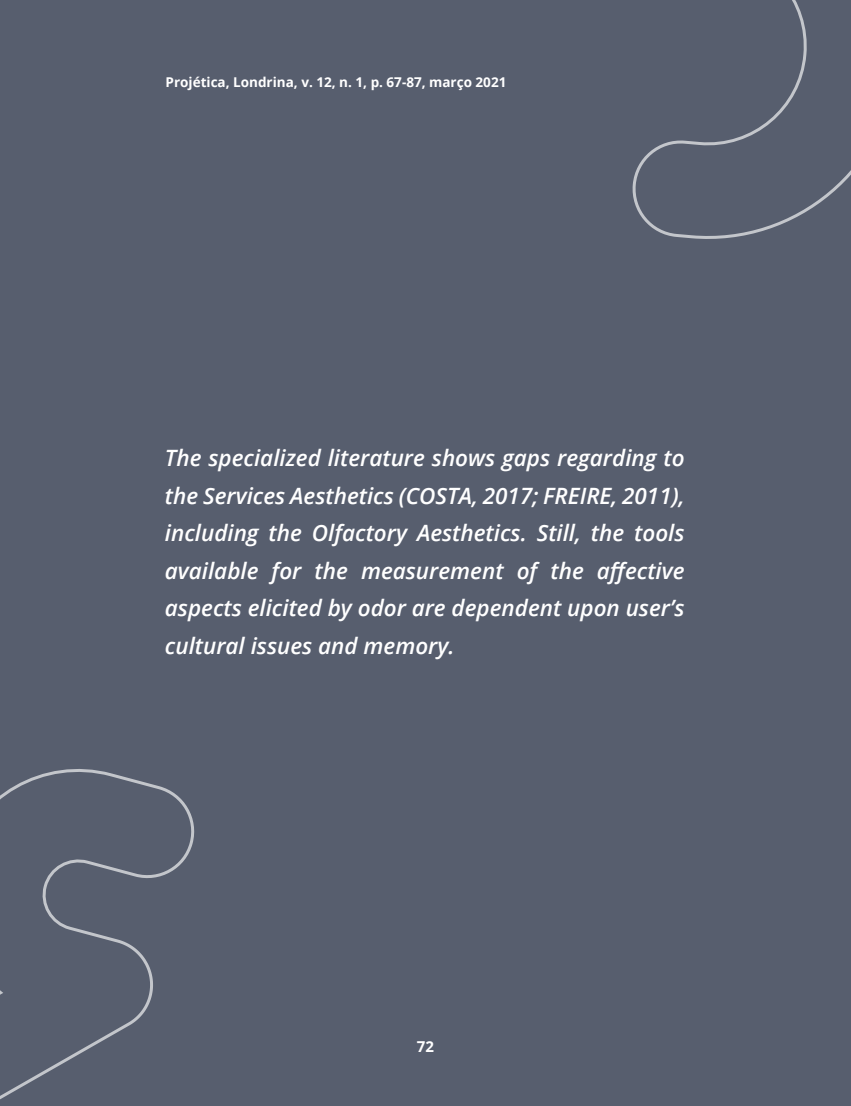
<style>
.page{position:relative;width:851px;height:1106px;background:#fff}
.page>*{position:absolute;margin:0;border:0;box-sizing:border-box;transform-origin:0 0}
.t1{font:italic 600 22.5px/37.5px "Open Sans";color:#fff;text-align:justify}
.t2{font:700 15px "Open Sans";color:#fff}
.t3{font:700 13.5px "Open Sans";color:#fff}
</style>
<div class="page">
<div style="left:0;top:0;width:850px;height:1106px;background:#575e6e"></div>
<svg style="left:0;top:769px;width:195px;height:331px"></svg>
<svg style="left:632px;top:0;width:218px;height:239px"></svg>
<p class="t3" style="left:166px;top:72px;width:342px">Projética, Londrina, v. 12, n. 1, p. 67-87, março 2021</p>
<p class="t1" style="left:165px;top:438px;width:521px">The specialized literature shows gaps regarding to the Services Aesthetics (COSTA, 2017; FREIRE, 2011), including the Olfactory Aesthetics. Still, the tools available for the measurement of the affective aspects elicited by odor are dependent upon user’s cultural issues and memory.</p>
<p class="t2" style="left:417px;top:1035px;width:19px">72</p>
</div>
